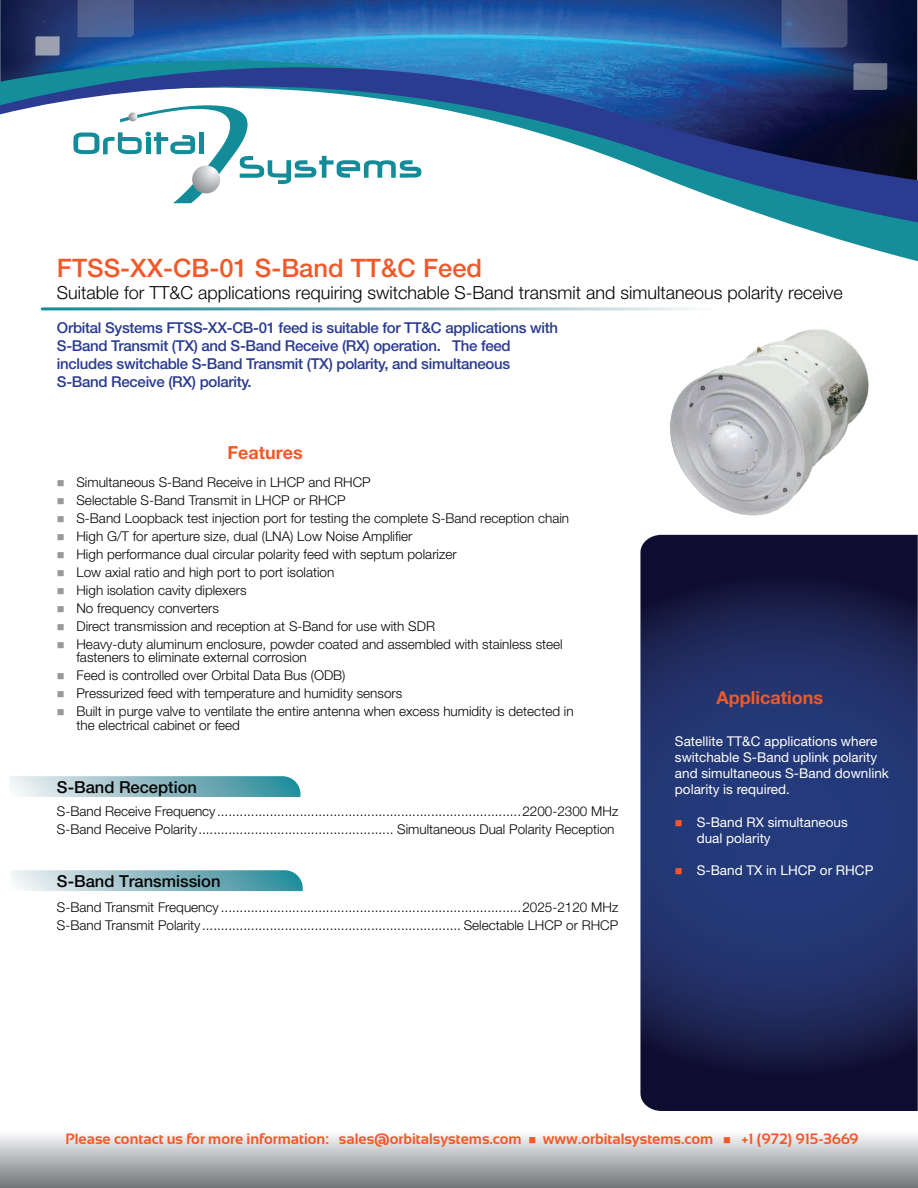
<style>
.page{position:relative;width:918px;height:1188px;background:#fff}
.page>*{position:absolute;margin:0;border:0;box-sizing:border-box;transform-origin:0 0}
.t1{font:500 25.5px "Helvetica Neue LT Std";color:#f15929}
.t2{font:300 18px "Helvetica Neue LT Std";color:#040503}
.t3{font:700 18px "Helvetica Neue LT Std";color:#f15929}
.t4{font:500 16.5px "Helvetica Neue LT Std";color:#040503}
.t5{font:500 15px/18px "Helvetica Neue LT Std";letter-spacing:-.02em;color:#2a3b90}
.t6{font:700 15px "Sansation";color:#f15929}
.t7{font:300 13.5px/13.5px "Helvetica Neue LT Std";color:#040503}
.t8{font:13.5px/16.2px "Helvetica Neue LT Std";color:#fff}
.s1{color:#999}
.s2{color:#f15a2a}
</style>
<div class="page">
<div style="left:0;top:1131px;width:918px;height:57px;background:linear-gradient(to bottom,#fcfcfd,#717377)"></div>
<svg style="left:640px;top:535px;width:278px;height:576px;background:#1e2a5f"></svg>
<img style="left:0;top:0;width:917px;height:40px">
<svg style="left:784px;top:222px;width:134px;height:39px;fill:#138e9a"></svg>
<svg style="left:0;top:40px;width:918px;height:182px"></svg>
<svg style="left:35px;top:36px;width:25px;height:20px"></svg>
<svg style="left:782px;top:0;width:65px;height:48px;background:#48557e"></svg>
<svg style="left:853px;top:63px;width:34px;height:27px"></svg>
<svg style="left:77px;top:0;width:57px;height:37px;background:#4c6090"></svg>
<svg style="left:73px;top:105px;width:348px;height:98px"></svg>
<svg style="left:192px;top:165px;width:28px;height:28px"></svg>
<svg style="left:41px;top:307px;width:672px;height:3px;background:#86b9c2"></svg>
<svg style="left:9px;top:776px;width:291px;height:21px;background:#91bec6"></svg>
<svg style="left:11px;top:870px;width:292px;height:21px;background:#92bec6"></svg>
<img style="left:647px;top:307px;width:243px;height:235px">
<h1 class="t1" style="left:57px;top:253px;width:427px">FTSS-XX-CB-01 S-Band TT&amp;C Feed</h1>
<h2 class="t2" style="left:57px;top:282px;width:787px">Suitable for TT&amp;C applications requiring switchable S-Band transmit and simultaneous polarity receive</h2>
<p class="t5" style="left:57px;top:318px;width:503px">Orbital Systems FTSS-XX-CB-01 feed is suitable for TT&amp;C applications with S-Band Transmit (TX) and S-Band Receive (RX) operation. The feed includes switchable S-Band Transmit (TX) polarity, and simultaneous S-Band Receive (RX) polarity.</p>
<h2 class="t3" style="left:227px;top:442px;width:77px">Features</h2>
<p class="t7" style="left:57px;top:475px;width:315px"><span class="s1">■</span> Simultaneous S-Band Receive in LHCP and RHCP</p>
<p class="t7" style="left:57px;top:493px;width:290px"><span class="s1">■</span> Selectable S-Band Transmit in LHCP or RHCP</p>
<p class="t7" style="left:57px;top:511px;width:514px"><span class="s1">■</span> S-Band Loopback test injection port for testing the complete S-Band reception chain</p>
<p class="t7" style="left:57px;top:529px;width:357px"><span class="s1">■</span> High G/T for aperture size, dual (LNA) Low Noise Amplifier</p>
<p class="t7" style="left:57px;top:547px;width:401px"><span class="s1">■</span> High performance dual circular polarity feed with septum polarizer</p>
<p class="t7" style="left:57px;top:565px;width:279px"><span class="s1">■</span> Low axial ratio and high port to port isolation</p>
<p class="t7" style="left:57px;top:583px;width:191px"><span class="s1">■</span> High isolation cavity diplexers</p>
<p class="t7" style="left:57px;top:601px;width:164px"><span class="s1">■</span> No frequency converters</p>
<p class="t7" style="left:57px;top:619px;width:380px"><span class="s1">■</span> Direct transmission and reception at S-Band for use with SDR</p>
<p class="t7" style="left:76px;top:637px;width:488px;text-indent:-20px"><span class="s1">■</span> Heavy-duty aluminum enclosure, powder coated and assembled with stainless steel fasteners to eliminate external corrosion</p>
<p class="t7" style="left:57px;top:669px;width:290px"><span class="s1">■</span> Feed is controlled over Orbital Data Bus (ODB)</p>
<p class="t7" style="left:57px;top:687px;width:347px"><span class="s1">■</span> Pressurized feed with temperature and humidity sensors</p>
<p class="t7" style="left:76px;top:705px;width:499px;text-indent:-20px"><span class="s1">■</span> Built in purge valve to ventilate the entire antenna when excess humidity is detected in the electrical cabinet or feed</p>
<p class="t4" style="left:57px;top:777px;width:141px">S-Band Reception</p>
<p class="t7" style="left:57px;top:802px;width:563px;line-height:18px">S-Band Receive Frequency.................................................................................2200-2300 MHz<br>S-Band Receive Polarity.................................................... Simultaneous Dual Polarity Reception</p>
<p class="t4" style="left:57px;top:871px;width:165px">S-Band Transmission</p>
<p class="t7" style="left:57px;top:898px;width:563px;line-height:18px">S-Band Transmit Frequency ................................................................................2025-2120 MHz<br>S-Band Transmit Polarity..................................................................... Selectable LHCP or RHCP</p>
<h2 class="t3" style="left:717px;top:686px;width:108px">Applications</h2>
<p class="t8" style="left:675px;top:733px;width:216px">Satellite TT&amp;C applications where switchable S-Band uplink polarity and simultaneous S-Band downlink polarity is required.</p>
<p class="t8" style="left:697px;top:814px;width:153px;text-indent:-22px"><span class="s2">■</span> S-Band RX simultaneous dual polarity</p>
<p class="t8" style="left:675px;top:862px;width:200px"><span class="s2">■</span> S-Band TX in LHCP or RHCP</p>
<p class="t6" style="left:66px;top:1130px;width:795px">Please contact us for more information: sales@orbitalsystems.com ■ www.orbitalsystems.com ■ +1 (972) 915-3669</p>
</div>
